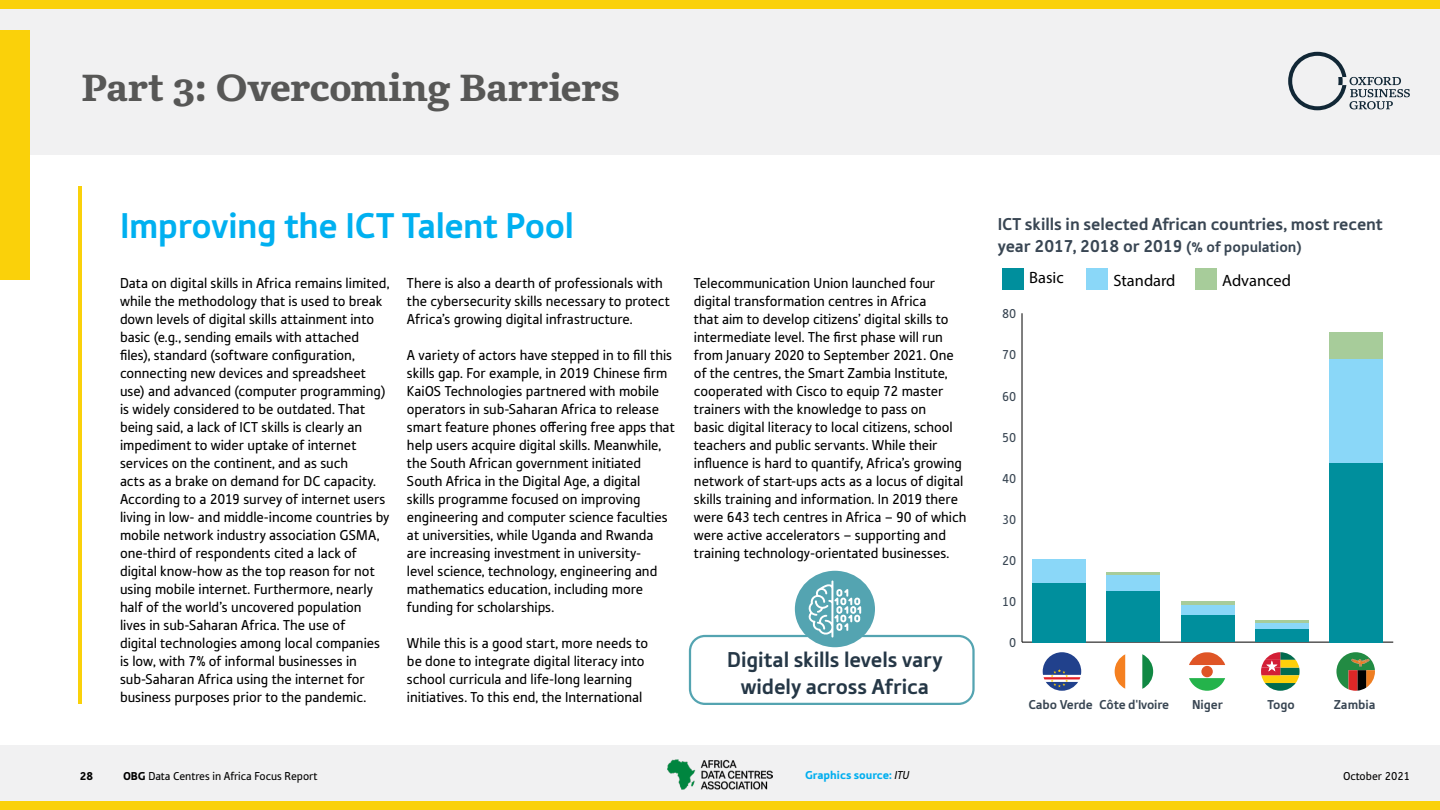
<style>
.page{position:relative;width:1440px;height:810px;background:#fff}
.page>*{position:absolute;margin:0;border:0;box-sizing:border-box;transform-origin:0 0}
.t1{font:700 37.5px "Tabula ITC Std";letter-spacing:-.015em;color:#00b0f0}
.t2{font:700 37.5px "Kunstuff";letter-spacing:-.005em;color:#575756}
.t3{font:700 22.5px/27px "Tabula ITC Std";letter-spacing:-.005em;color:#253746;text-align:center}
.t4{font:700 18px/21.6px "Tabula ITC Std";color:#394653}
.t5{font:16.42px "Myriad Pro";color:#000}
.t6{font:15px/18px "Tabula ITC Std";letter-spacing:-.005em;color:#000}
.t7{font:700 13.5px "Tabula ITC Std";letter-spacing:-.01em;color:#394653}
.t8{font:13.5px "Tabula ITC Std";color:#394653}
.t9{font:12px "Tabula ITC Std";color:#000}
.t10{font:900 12px "Tabula ITC Std";color:#00aeef}
.t11{font:900 12px "Tabula ITC Std";color:#000}
.s1{font-size:15.75px}
.s2{font-weight:900}
.s3{font-weight:400;font-style:italic;color:#000}
</style>
<div class="page">
<div style="left:0;top:8px;width:1440px;height:147px;background:#f1f1f2"></div>
<div style="left:0;top:745px;width:1439px;height:57px;background:#f1f1f2"></div>
<div style="left:0;top:155px;width:30px;height:125px;background:#fad10a"></div>
<div style="left:0;top:0;width:1440px;height:8px;background:#fad10a"></div>
<div style="left:0;top:30px;width:30px;height:125px;background:#fad10a"></div>
<div style="left:0;top:802px;width:1440px;height:8px;background:#fad10a"></div>
<svg style="left:1288px;top:52px;width:122px;height:58px"></svg>
<hr style="left:78px;top:186px;width:3px;height:518px;background:#fad10a">
<hr style="left:1022px;top:642px;width:371px;height:1px;background:#000">
<hr style="left:1022px;top:313px;width:1px;height:329px;background:#000">
<div style="left:1195px;top:268px;width:22px;height:21px;background:#a7cc9a"></div>
<hr style="left:1107px;top:572px;width:53px;height:3px;background:#a7cc9a">
<hr style="left:1181px;top:601px;width:53px;height:4px;background:#a7cc9a">
<hr style="left:1255px;top:621px;width:54px;height:2px;background:#a7cc9a">
<div style="left:1329px;top:332px;width:54px;height:27px;background:#a7cc9a"></div>
<div style="left:1087px;top:268px;width:21px;height:21px;background:#8ad7f8"></div>
<div style="left:1032px;top:560px;width:54px;height:23px;background:#8ad7f8"></div>
<div style="left:1107px;top:575px;width:53px;height:17px;background:#8ad7f8"></div>
<div style="left:1181px;top:605px;width:53px;height:11px;background:#8ad7f8"></div>
<div style="left:1255px;top:623px;width:54px;height:6px;background:#8ad7f8"></div>
<div style="left:1329px;top:359px;width:54px;height:104px;background:#8ad7f8"></div>
<div style="left:1003px;top:268px;width:21px;height:21px;background:#008f9d"></div>
<div style="left:1032px;top:583px;width:54px;height:59px;background:#008f9d"></div>
<div style="left:1107px;top:592px;width:53px;height:50px;background:#008f9d"></div>
<div style="left:1181px;top:616px;width:53px;height:26px;background:#008f9d"></div>
<div style="left:1255px;top:629px;width:54px;height:13px;background:#008f9d"></div>
<div style="left:1329px;top:463px;width:54px;height:179px;background:#008f9d"></div>
<svg style="left:1115px;top:654px;width:38px;height:35px"></svg>
<svg style="left:1189px;top:652px;width:37px;height:39px"></svg>
<div style="left:1201px;top:666px;width:12px;height:11px;background:#df5526;border-radius:50%"></div>
<svg style="left:1043px;top:652px;width:38px;height:39px"></svg>
<svg style="left:1261px;top:652px;width:39px;height:39px"></svg>
<svg style="left:1336px;top:652px;width:39px;height:39px"></svg>
<div style="left:689px;top:635px;width:286px;height:70px;border:2px solid #54a4b1;border-radius:15px"></div>
<div style="left:795px;top:571px;width:80px;height:76px;background:#54a4b1;border-radius:50%"></div>
<svg style="left:808px;top:581px;width:53px;height:57px"></svg>
<img style="left:667px;top:759px;width:106px;height:30px">
<h1 class="t2" style="left:81px;top:65px;width:540px">Part 3: Overcoming Barriers</h1>
<h1 class="t1" style="left:120px;top:204px;width:455px">Improving the ICT Talent Pool</h1>
<p class="t6" style="left:120px;top:274px;width:271px">Data on digital skills in Africa remains limited, while the methodology that is used to break down levels of digital skills attainment into basic (e.g., sending emails with attached files), standard (software configuration, connecting new devices and spreadsheet use) and advanced (computer programming) is widely considered to be outdated. That being said, a lack of ICT skills is clearly an impediment to wider uptake of internet services on the continent, and as such<br>acts as a brake on demand for DC capacity.<br>According to a 2019 survey of internet users living in low- and middle-income countries by mobile network industry association GSMA, one-third of respondents cited a lack of digital know-how as the top reason for not using mobile internet. Furthermore, nearly half of the world’s uncovered population lives in sub-Saharan Africa. The use of<br>digital technologies among local companies is low, with 7% of informal businesses in sub-Saharan Africa using the internet for business purposes prior to the pandemic.</p>
<p class="t6" style="left:407px;top:274px;width:264px">There is also a dearth of professionals with the cybersecurity skills necessary to protect<br>Africa’s growing digital infrastructure.</p>
<p class="t6" style="left:407px;top:346px;width:269px">A variety of actors have stepped in to fill this skills gap. For example, in 2019 Chinese firm KaiOS Technologies partnered with mobile operators in sub-Saharan Africa to release smart feature phones offering free apps that help users acquire digital skills. Meanwhile, the South African government initiated South Africa in the Digital Age, a digital<br>skills programme focused on improving engineering and computer science faculties at universities, while Uganda and Rwanda are increasing investment in university-<br>level science, technology, engineering and mathematics education, including more funding for scholarships.</p>
<p class="t6" style="left:407px;top:634px;width:243px">While this is a good start, more needs to be done to integrate digital literacy into school curricula and life-long learning initiatives. To this end, the International</p>
<p class="t6" style="left:694px;top:274px;width:274px">Telecommunication Union launched four digital transformation centres in Africa<br>that aim to develop citizens’ digital skills to intermediate level. The first phase will run from January 2020 to September 2021. One of the centres, the Smart Zambia Institute, cooperated with Cisco to equip 72 master trainers with the knowledge to pass on<br>basic digital literacy to local citizens, school teachers and public servants. While their influence is hard to quantify, Africa’s growing network of start-ups acts as a locus of digital skills training and information. In 2019 there were 643 tech centres in Africa – 90 of which were active accelerators – supporting and training technology-orientated businesses.</p>
<h2 class="t3" style="left:727px;top:646px;width:217px">Digital skills levels vary widely across Africa</h2>
<p class="t4" style="left:998px;top:213px;width:386px">ICT skills in selected African countries, most recent year 2017, 2018 or 2019 <span class="s1">(% of population)</span></p>
<p class="t8" style="left:1002px;top:306px;width:16px">80</p>
<p class="t8" style="left:1002px;top:347px;width:16px">70</p>
<p class="t8" style="left:1002px;top:388px;width:16px">60</p>
<p class="t8" style="left:1002px;top:429px;width:16px">50</p>
<p class="t8" style="left:1002px;top:470px;width:16px">40</p>
<p class="t8" style="left:1002px;top:512px;width:16px">30</p>
<p class="t8" style="left:1002px;top:553px;width:16px">20</p>
<p class="t8" style="left:1002px;top:594px;width:16px">10</p>
<p class="t8" style="left:1009px;top:635px;width:9px">0</p>
<p class="t5" style="left:1029px;top:268px;width:36px">Basic</p>
<p class="t5" style="left:1113px;top:270px;width:64px">Standard</p>
<p class="t5" style="left:1222px;top:270px;width:70px">Advanced</p>
<p class="t7" style="left:1028px;top:696px;width:142px">Cabo Verde Côte d'Ivoire</p>
<p class="t7" style="left:1192px;top:696px;width:33px">Niger</p>
<p class="t7" style="left:1267px;top:696px;width:29px">Togo</p>
<p class="t7" style="left:1334px;top:696px;width:43px">Zambia</p>
<p class="t11" style="left:80px;top:769px;width:15px">28</p>
<p class="t9" style="left:123px;top:769px;width:196px"><span class="s2">OBG</span> Data Centres in Africa Focus Report</p>
<p class="t10" style="left:805px;top:768px;width:106px">Graphics source: <span class="s3">ITU</span></p>
<p class="t9" style="left:1343px;top:769px;width:68px">October 2021</p>
</div>
